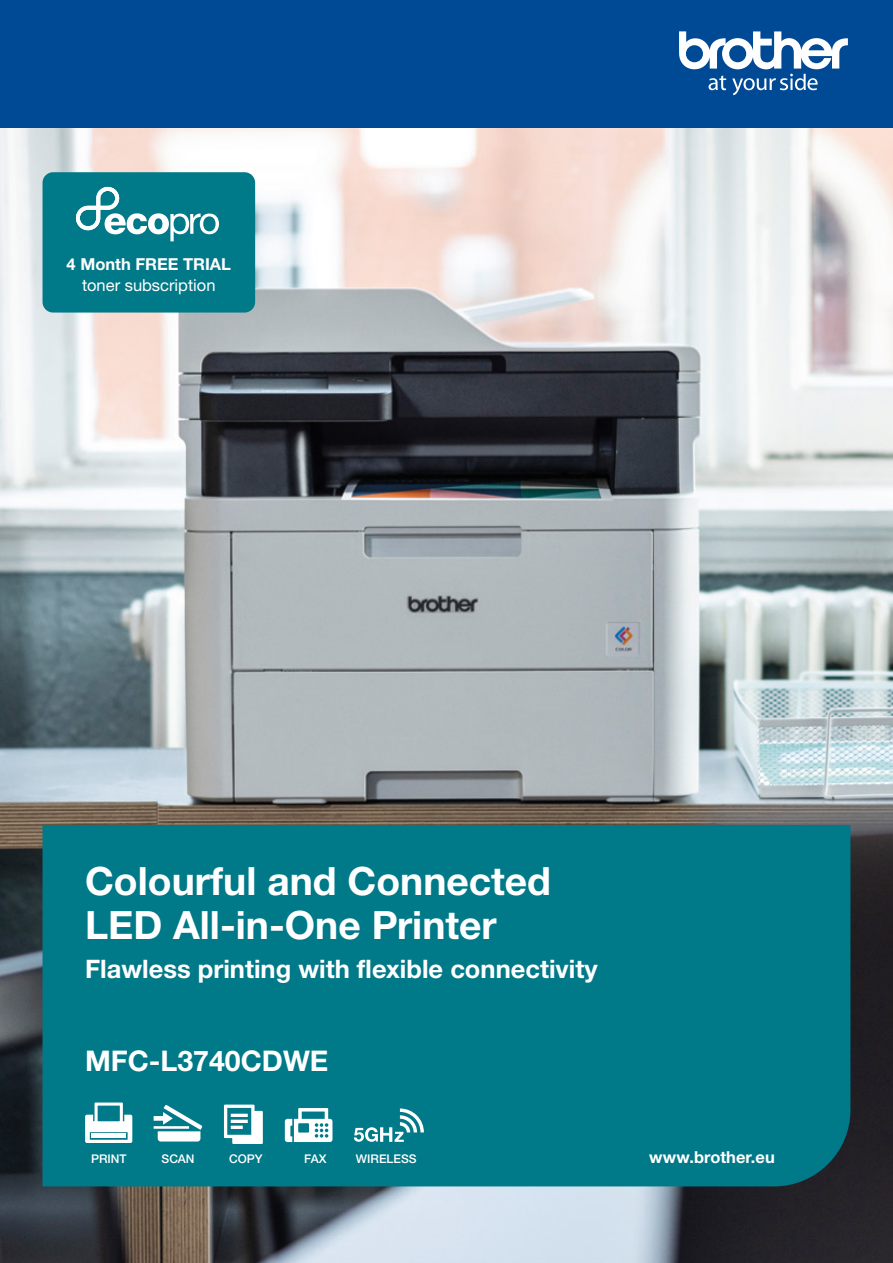
<style>
.page{position:relative;width:893px;height:1263px;background:#fff}
.page>*{position:absolute;margin:0;border:0;box-sizing:border-box;transform-origin:0 0}
.t1{font:700 39px/43.5px "Helvetica Neue LTW1 G";color:#fff}
.t2{font:700 28.5px "Helvetica Neue LTW1 G";color:#fff}
.t3{font:700 25.5px "Helvetica Neue LTW1 G";color:#fff}
.t4{font:700 16.5px "Helvetica Neue LTW1 G";color:#fff}
.t5{font:16.5px "Helvetica Neue LTW1 G";color:#fff}
.t6{font:500 12px "Helvetica Neue LTW1 G";color:#fff}
</style>
<div class="page">
<img style="left:0;top:128px;width:893px;height:1135px">
<div style="left:0;top:0;width:893px;height:128px;background:#004994"></div>
<svg style="left:679px;top:31px;width:169px;height:64px"></svg>
<div style="left:43px;top:825px;width:807px;height:361px;background:#007988"></div>
<svg style="left:85px;top:1102px;width:47px;height:41px"></svg>
<div style="left:91px;top:1133px;width:35px;height:5px;background:#fff"></div>
<svg style="left:154px;top:1105px;width:48px;height:36px"></svg>
<svg style="left:224px;top:1104px;width:39px;height:40px"></svg>
<svg style="left:285px;top:1108px;width:47px;height:34px"></svg>
<svg style="left:354px;top:1108px;width:70px;height:34px"></svg>
<div style="left:43px;top:172px;width:212px;height:141px;background:#007988;border-radius:11px"></div>
<svg style="left:76px;top:187px;width:143px;height:54px"></svg>
<p class="t4" style="left:67px;top:254px;width:166px">4 Month FREE TRIAL</p>
<p class="t5" style="left:82px;top:275px;width:135px">toner subscription</p>
<p class="t1" style="left:85px;top:859px;width:467px">Colourful and Connected<br>LED All-in-One Printer</p>
<p class="t3" style="left:85px;top:953px;width:514px">Flawless printing with flexible connectivity</p>
<p class="t2" style="left:85px;top:1043px;width:245px">MFC-L3740CDWE</p>
<p class="t6" style="left:91px;top:1151px;width:37px">PRINT</p>
<p class="t6" style="left:162px;top:1151px;width:34px">SCAN</p>
<p class="t6" style="left:229px;top:1151px;width:35px">COPY</p>
<p class="t6" style="left:304px;top:1151px;width:24px">FAX</p>
<p class="t6" style="left:356px;top:1151px;width:62px">WIRELESS</p>
<p class="t4" style="left:649px;top:1147px;width:127px">www.brother.eu</p>
</div>
